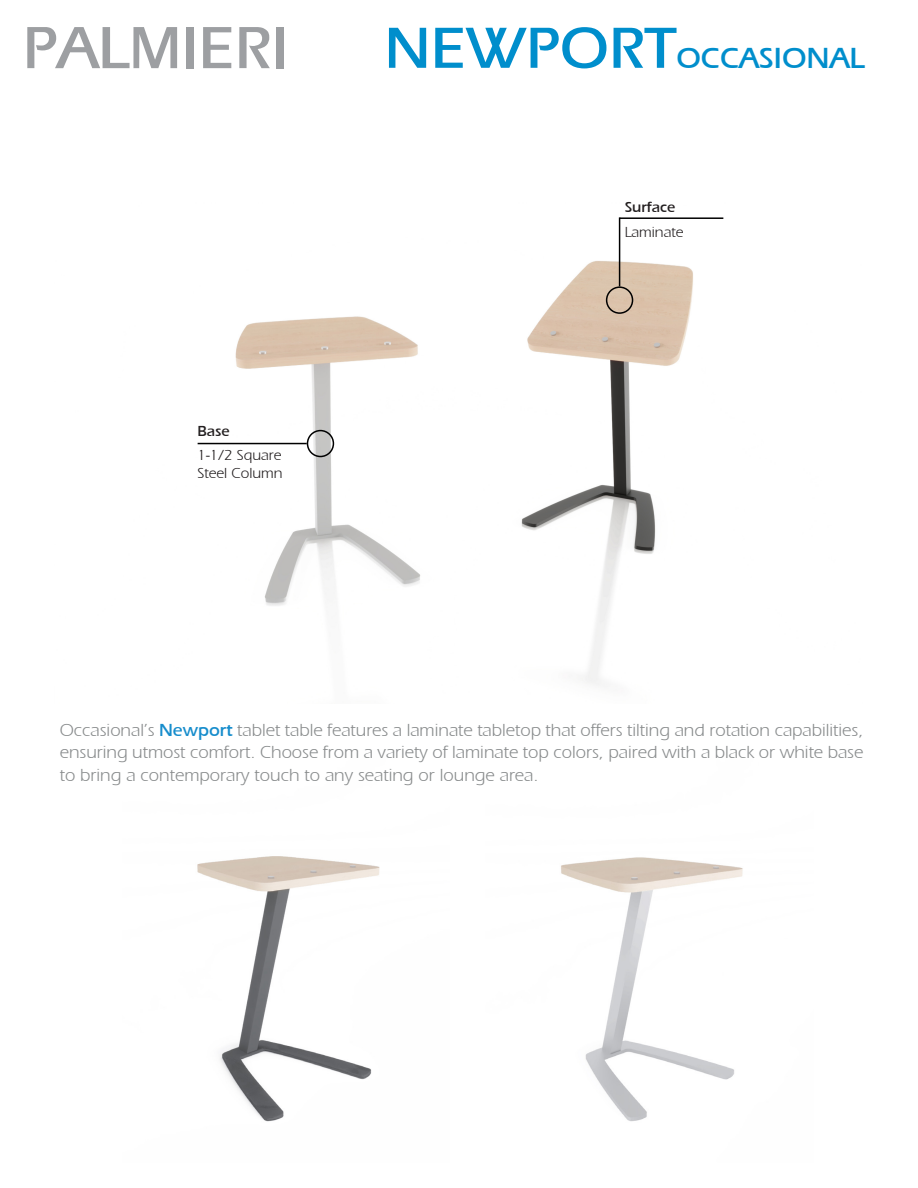
<style>
.page{position:relative;width:918px;height:1188px;background:#fff}
.page>*{position:absolute;margin:0;border:0;box-sizing:border-box;transform-origin:0 0}
.t1{font:30px "Aquiline Book Bold SWFTE";color:#008ecc}
.t2{font:18px/22.5px "Aquiline Book Regular SWFTE";color:#898c8d;text-align:justify}
.t3{font:15px/18px "Aquiline Book Regular SWFTE";color:#231f20}
.t4{font:15px "Aquiline Book Bold SWFTE";color:#231f20}
.s1{font-size:60px}
.s2{font-family:"Aquiline Book Bold SWFTE";color:#178dcc}
</style>
<div class="page">
<img style="left:197px;top:217px;width:527px;height:468px">
<img style="left:197px;top:856px;width:183px;height:266px">
<img style="left:561px;top:857px;width:182px;height:264px">
<div style="left:606px;top:286px;width:27px;height:28px;border:2px solid #000;border-radius:50%"></div>
<hr style="left:619px;top:217px;width:1px;height:69px;background:#000">
<hr style="left:620px;top:217px;width:103px;height:2px;background:#000">
<div style="left:307px;top:430px;width:27px;height:27px;border:2px solid #000;border-radius:50%"></div>
<hr style="left:198px;top:443px;width:109px;height:1px;background:#000">
<svg style="left:27px;top:27px;width:150px;height:41px"></svg>
<div style="left:186px;top:27px;width:8px;height:41px;background:#9d9fa2"></div>
<svg style="left:203px;top:27px;width:28px;height:41px"></svg>
<svg style="left:239px;top:27px;width:31px;height:41px"></svg>
<div style="left:276px;top:27px;width:7px;height:41px;background:#9d9fa2"></div>
<p class="t1" style="left:384px;top:40px;width:482px"><span class="s1">NEWPORT</span>OCCASIONAL</p>
<p class="t4" style="left:198px;top:422px;width:34px">Base</p>
<p class="t3" style="left:198px;top:446px;width:87px">1-1/2 Square<br>Steel Column</p>
<p class="t4" style="left:625px;top:199px;width:52px">Surface</p>
<p class="t3" style="left:625px;top:223px;width:60px">Laminate</p>
<p class="t2" style="left:60px;top:719px;width:805px">Occasional’s <span class="s2">Newport</span> tablet table features a laminate tabletop that offers tilting and rotation capabilities, ensuring utmost comfort. Choose from a variety of laminate top colors, paired with a black or white base to bring a contemporary touch to any seating or lounge area.</p>
</div>
